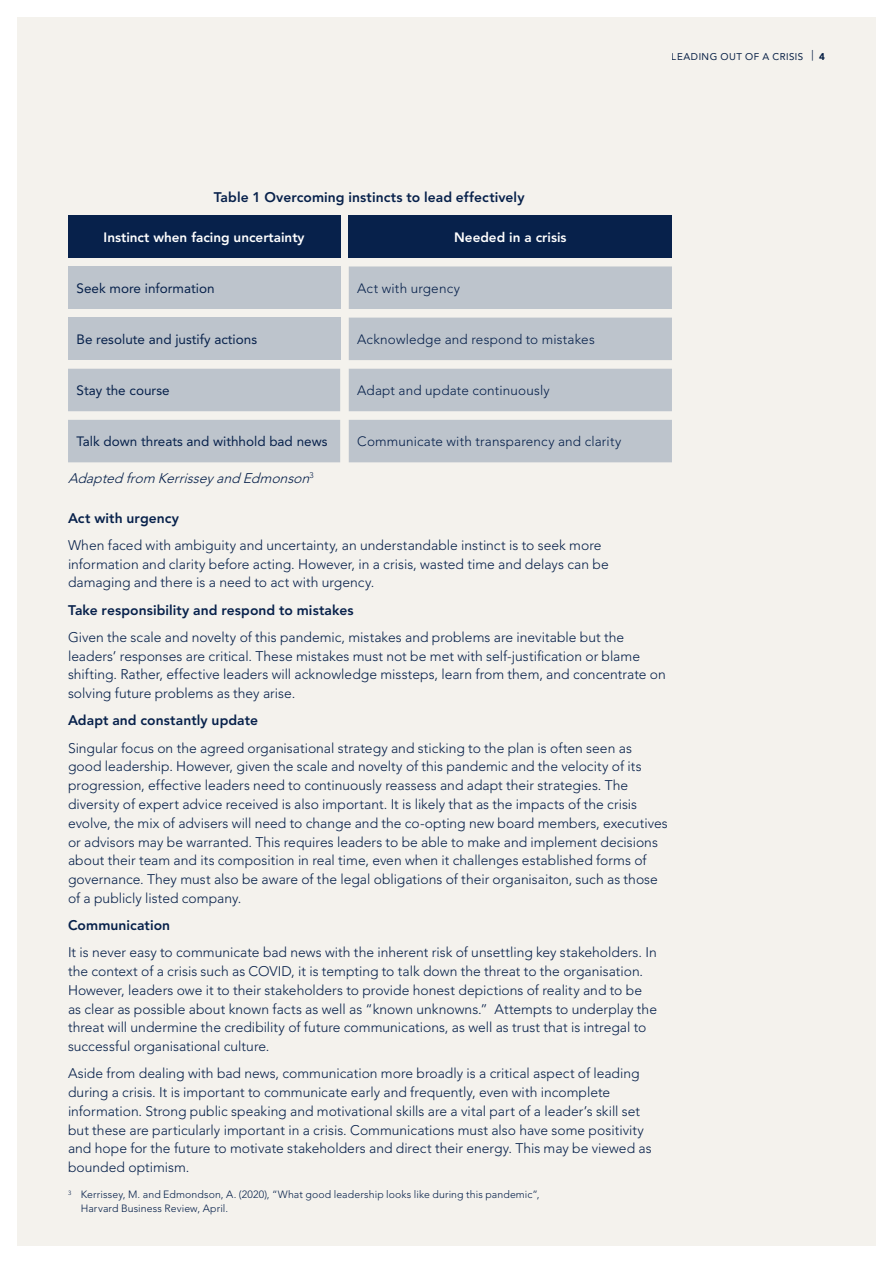
<style>
.page{position:relative;width:893px;height:1263px;background:#fff}
.page>*{position:absolute;margin:0;border:0;box-sizing:border-box;transform-origin:0 0}
.Body_Copy{font:300 13.8px/18.8px "Avenir LT Std";color:#07214b}
.Body_Copy-2{font:800 13.8px "Avenir LT Std";letter-spacing:.005em;color:#07214b}
.Body_Bullet_NEW{font:800 13.8px "Avenir LT Std";letter-spacing:.005em;color:#07214b}
.Body_Bullet_NEW-2{font:italic 300 13.8px "Avenir LT Std";color:#07214b}
.Body_No__Bullet_NEW{font:300 13.5px "Avenir LT Std";letter-spacing:.01em;color:#07214b}
.Table_Header{font:13.5px "Avenir LT Std";color:#07214b}
.Table_Header-2{font:800 13.5px "Avenir LT Std";color:#fff}
.Footnote{font:300 10.5px/13.5px "Avenir LT Std";letter-spacing:.01em;color:#07214b}
.t1{font:9.75px "Avenir LT Std";letter-spacing:.045em;color:#07214b}
.s1{font-weight:900}
</style>
<div class="page">
<div style="left:17px;top:17px;width:859px;height:1229px;background:#f4f2ed"></div>
<div style="left:68px;top:215px;width:272px;height:43px;background:#07214b"></div>
<div style="left:349px;top:215px;width:323px;height:43px;background:#07214b"></div>
<svg style="left:68px;top:266px;width:604px;height:196px;fill:#bdc4cc"></svg>
<div style="left:68px;top:318px;width:272px;height:42px;background:#bdc4cc"></div>
<p class="t1" style="left:672px;top:50px;width:155px">LEADING OUT OF A CRISIS <sup>|</sup> <span class="s1">4</span></p>
<p class="Body_Bullet_NEW" style="left:214px;top:189px;width:312px">Table 1 Overcoming instincts to lead effectively</p>
<p class="Table_Header-2" style="left:104px;top:229px;width:203px">Instinct when facing uncertainty</p>
<p class="Table_Header-2" style="left:454px;top:229px;width:114px">Needed in a crisis</p>
<p class="Table_Header" style="left:77px;top:280px;width:140px">Seek more information</p>
<p class="Body_No__Bullet_NEW" style="left:357px;top:280px;width:104px">Act with urgency</p>
<p class="Table_Header" style="left:77px;top:331px;width:182px">Be resolute and justify actions</p>
<p class="Body_No__Bullet_NEW" style="left:357px;top:331px;width:239px">Acknowledge and respond to mistakes</p>
<p class="Table_Header" style="left:77px;top:383px;width:95px">Stay the course</p>
<p class="Body_No__Bullet_NEW" style="left:357px;top:382px;width:194px">Adapt and update continuously</p>
<p class="Table_Header" style="left:77px;top:434px;width:252px">Talk down threats and withhold bad news</p>
<p class="Body_No__Bullet_NEW" style="left:357px;top:434px;width:266px">Communicate with transparency and clarity</p>
<p class="Body_Bullet_NEW-2" style="left:68px;top:470px;width:247px">Adaptedfrom KerrisseyandEdmonson<sup>3</sup></p>
<p class="Body_Copy-2" style="left:68px;top:510px;width:113px">Act with urgency</p>
<p class="Body_Copy" style="left:68px;top:536px;width:542px">When faced with ambiguity and uncertainty, an understandable instinct is to seek more information and clarity before acting. However, in a crisis, wasted time and delays can be damaging and there is a need to act with urgency.</p>
<p class="Body_Copy-2" style="left:68px;top:602px;width:287px">Take responsibility and respond to mistakes</p>
<p class="Body_Copy" style="left:68px;top:628px;width:599px">Given the scale and novelty of this pandemic, mistakes and problems are inevitable but the leaders’ responses are critical. These mistakes must not be met with self-justification or blame shifting. Rather, effective leaders will acknowledge missteps, learn from them, and concentrate on solving future problems as they arise.</p>
<p class="Body_Copy-2" style="left:68px;top:712px;width:192px">Adapt and constantly update</p>
<p class="Body_Copy" style="left:68px;top:739px;width:601px">Singular focus on the agreed organisational strategy and sticking to the plan is often seen as good leadership. However, given the scale and novelty of this pandemic and the velocity of its progression, effective leaders need to continuously reassess and adapt their strategies. The diversity of expert advice received is also important. It is likely that as the impacts of the crisis evolve, the mix of advisers will need to change and the co-opting new board members, executives or advisors may be warranted. This requires leaders to be able to make and implement decisions about their team and its composition in real time, even when it challenges established forms of governance. They must also be aware of the legal obligations of their organisaiton, such as those of a publicly listed company.</p>
<p class="Body_Copy-2" style="left:68px;top:917px;width:104px">Communication</p>
<p class="Body_Copy" style="left:68px;top:943px;width:590px">It is never easy to communicate bad news with the inherent risk of unsettling key stakeholders. In the context of a crisis such as COVID, it is tempting to talk down the threat to the organisation.<br>However, leaders owe it to their stakeholders to provide honest depictions of reality and to be as clear as possible about known facts as well as “known unknowns.” Attempts to underplay the threat will undermine the credibility of future communications, as well as trust that is intregal to successful organisational culture.</p>
<p class="Body_Copy" style="left:68px;top:1064px;width:585px">Aside from dealing with bad news, communication more broadly is a critical aspect of leading during a crisis. It is important to communicate early and frequently, even with incomplete information. Strong public speaking and motivational skills are a vital part of a leader’s skill set but these are particularly important in a crisis. Communications must also have some positivity and hope for the future to motivate stakeholders and direct their energy. This may be viewed as bounded optimism.</p>
<p class="Footnote" style="left:81px;top:1188px;width:460px;text-indent:-13px"><sup>3</sup> Kerrissey, M. and Edmondson, A. (2020), “What good leadership looks like during this pandemic”,<br>Harvard Business Review, April.</p>
</div>
